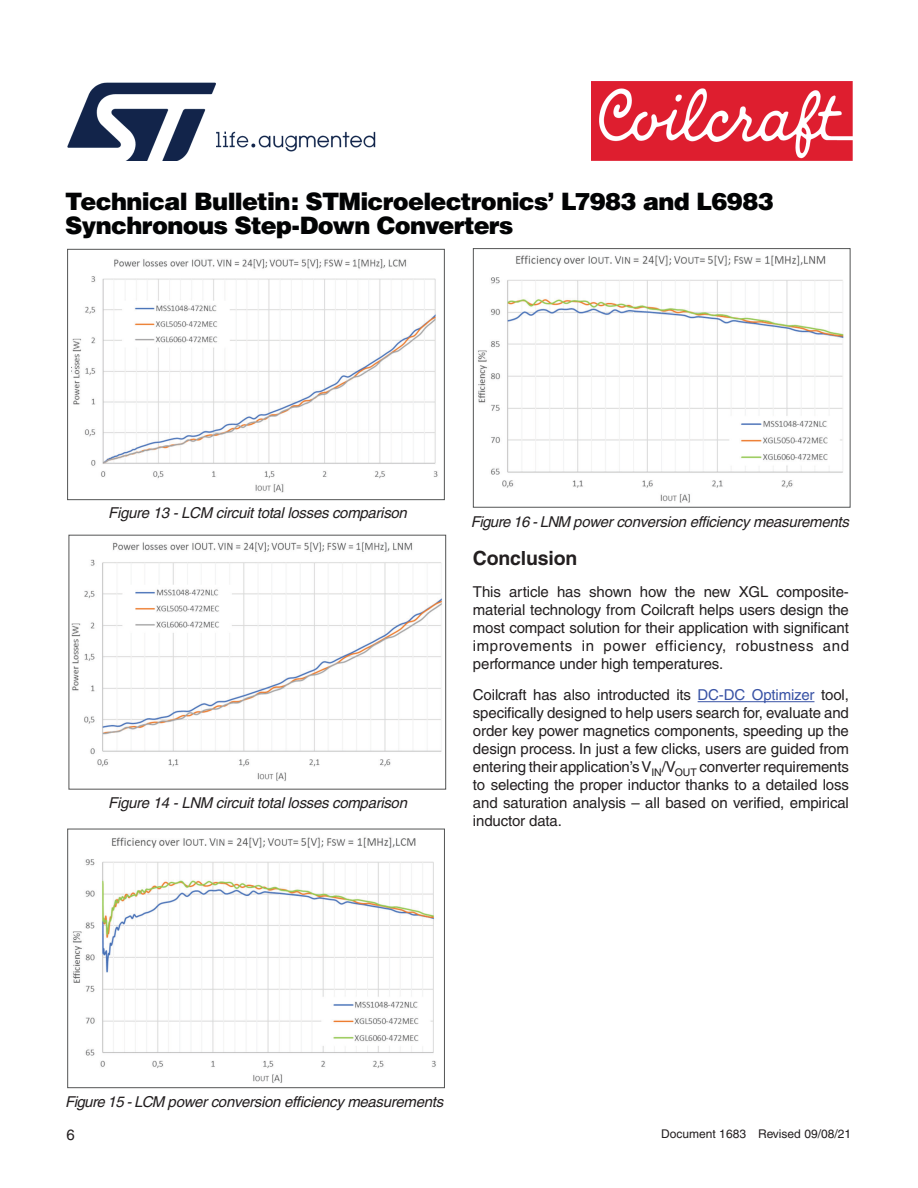
<style>
.page{position:relative;width:918px;height:1188px;background:#fff}
.page>*{position:absolute;margin:0;border:0;box-sizing:border-box;transform-origin:0 0}
.t1{font:900 24px/24px "Helvetica";letter-spacing:-.03em;color:#020304}
.Body_copy{font:700 19.5px "Helvetica";letter-spacing:-.01em;color:#231f20}
.Body_copy-2{font:15px/18px "Helvetica";letter-spacing:-.01em;color:#231f20;text-align:justify}
.Figure_Title{font:italic 15px "Helvetica";letter-spacing:-.02em;color:#231f20}
.t2{font:12px "Helvetica";color:#231f20}
.s1{color:#3953a5}
</style>
<div class="page">
<img style="left:71px;top:259px;width:367px;height:234px">
<div style="left:67px;top:249px;width:378px;height:251px;border:1px solid #545555"></div>
<img style="left:72px;top:542px;width:370px;height:239px">
<div style="left:69px;top:535px;width:377px;height:255px;border:1px solid #545555"></div>
<img style="left:72px;top:837px;width:364px;height:246px">
<div style="left:67px;top:829px;width:378px;height:259px;border:1px solid #545555"></div>
<img style="left:68px;top:82px;width:308px;height:79px">
<img style="left:592px;top:81px;width:261px;height:80px">
<img style="left:477px;top:255px;width:367px;height:248px">
<div style="left:473px;top:248px;width:377px;height:260px;border:1px solid #545555"></div>
<hr style="left:698px;top:701px;width:116px;height:1px;background:#3953a5">
<p class="t1" style="left:65px;top:189px;width:710px">Technical Bulletin: STMicroelectronics’ L7983 and L6983<br>Synchronous Step-Down Converters</p>
<p class="Figure_Title" style="left:108px;top:504px;width:300px">Figure 13 - LCM circuit total losses comparison</p>
<p class="Figure_Title" style="left:108px;top:794px;width:300px">Figure 14 - LNM circuit total losses comparison</p>
<p class="Figure_Title" style="left:471px;top:513px;width:380px">Figure 16 - LNM power conversion efficiency measurements</p>
<p class="Body_copy" style="left:473px;top:546px;width:106px">Conclusion</p>
<p class="Body_copy-2" style="left:473px;top:582px;width:378px">This article has shown how the new XGL composite&shy;material technology from Coilcraft helps users design the most compact solution for their application with significant improvements in power efficiency, robustness and performance under high temperatures.</p>
<p class="Body_copy-2" style="left:473px;top:686px;width:377px">Coilcraft has also introducted its <span class="s1">DC-DC Optimizer</span> tool, specifically designed to help users search for, evaluate and order key power magnetics components, speeding up the design process. In just a few clicks, users are guided from entering their application’s V<sub>IN</sub>/V<sub>OUT</sub> converter requirements to selecting the proper inductor thanks to a detailed loss and saturation analysis – all based on verified, empirical inductor data.</p>
<p class="Figure_Title" style="left:65px;top:1093px;width:380px">Figure 15 - LCM power conversion efficiency measurements</p>
<p class="Body_copy-2" style="left:67px;top:1125px;width:10px">6</p>
<p class="t2" style="left:661px;top:1127px;width:191px">Document 1683 Revised 09/08/21</p>
</div>
